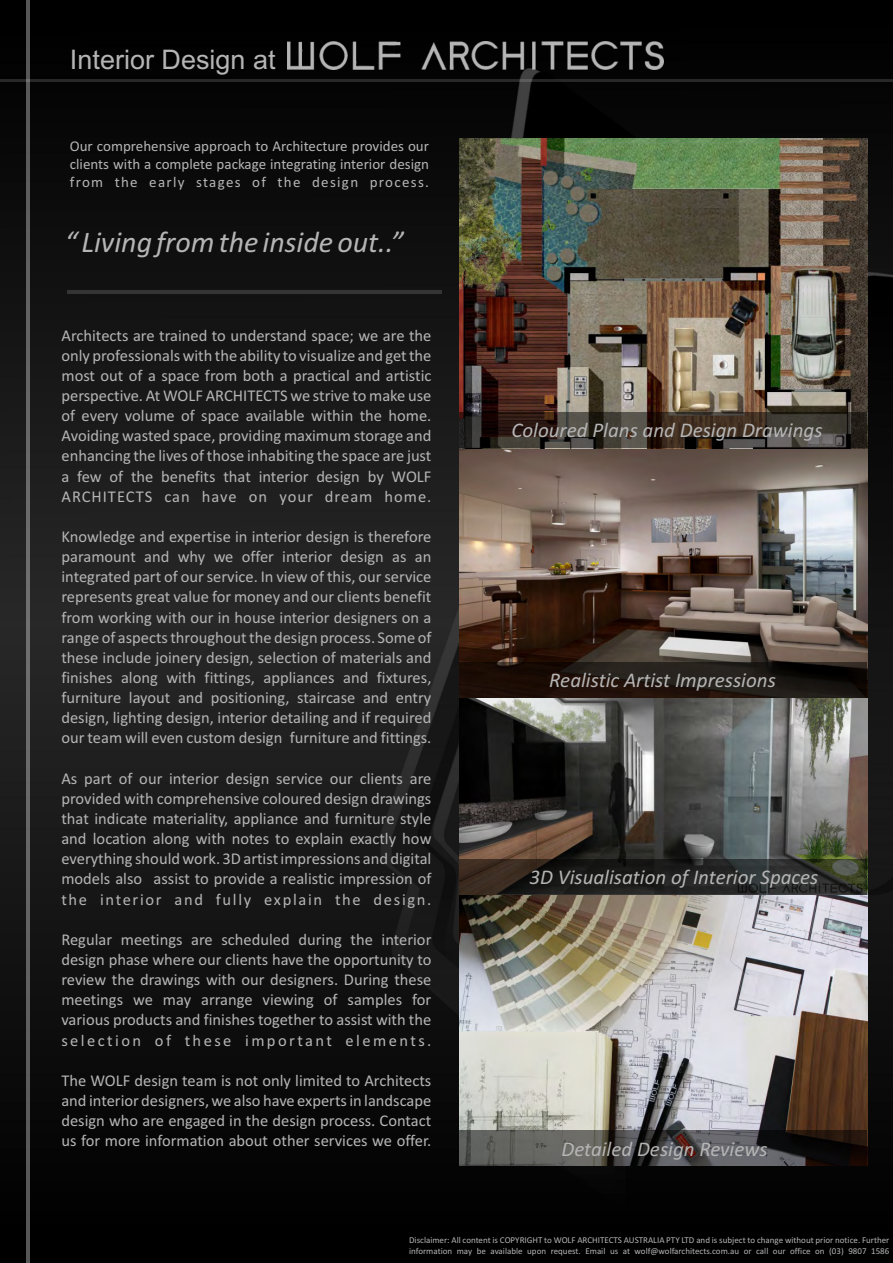
<style>
.page{position:relative;width:893px;height:1263px;background:#fff}
.page>*{position:absolute;margin:0;border:0;box-sizing:border-box;transform-origin:0 0}
.t1{font:italic 30px "Calibri";color:#b5b5b5}
.t2{font:27px "Arial";color:#b5b5b5}
.t3{font:italic 21px "Calibri";color:#b5b5b5}
.t4{font:16.5px/20.1px "Calibri";color:#b5b5b5;text-align:justify}
.t5{font:15px/18.3px "Calibri";letter-spacing:.09em;color:#b5b5b5;text-align:justify}
.t6{font:9px/10.9px "Calibri";color:#b5b5b5}
</style>
<div class="page">
<img style="left:0;top:0;width:893px;height:1263px">
<hr style="left:0;top:79px;width:893px;height:2px;background:#272727">
<img style="left:26px;top:0;width:4px;height:1263px">
<img style="left:288px;top:42px;width:375px;height:28px">
<img style="left:68px;top:291px;width:373px;height:2px">
<img style="left:459px;top:448px;width:408px;height:682px">
<img style="left:459px;top:138px;width:408px;height:274px">
<div style="left:459px;top:412px;width:408px;height:36px;background:#000;opacity:.5"></div>
<div style="left:459px;top:662px;width:408px;height:36px;background:#000;opacity:.5"></div>
<div style="left:459px;top:859px;width:408px;height:36px;background:#000;opacity:.5"></div>
<div style="left:459px;top:1130px;width:408px;height:36px;background:#000;opacity:.5"></div>
<h2 class="t2" style="left:70px;top:49px;width:207px">Interior Design at</h2>
<p class="t5" style="left:70px;top:138px;width:361px">Our comprehensive approach to Architecture provides our clients with a complete package integrating interior design from the early stages of the design process.</p>
<h1 class="t1" style="left:65px;top:229px;width:340px">“ Living from the inside out..”</h1>
<p class="t4" style="left:61px;top:326px;width:371px">Architects are trained to understand space; we are the only professionals with the ability to visualize and get the most out of a space from both a practical and artistic perspective. At WOLF ARCHITECTS we strive to make use of every volume of space available within the home.<br>Avoiding wasted space, providing maximum storage and enhancing the lives of those inhabiting the space are just a few of the benefits that interior design by WOLF ARCHITECTS can have on your dream home.</p>
<p class="t4" style="left:61px;top:528px;width:372px">Knowledge and expertise in interior design is therefore paramount and why we offer interior design as an integrated part of our service. In view of this, our service represents great value for money and our clients benefit from working with our in house interior designers on a range of aspects throughout the design process. Some of these include joinery design, selection of materials and finishes along with fittings, appliances and fixtures, furniture layout and positioning, staircase and entry design, lighting design, interior detailing and if required our team will even custom design furniture and fittings.</p>
<p class="t4" style="left:61px;top:769px;width:372px">As part of our interior design service our clients are provided with comprehensive coloured design drawings that indicate materiality, appliance and furniture style and location along with notes to explain exactly how everything should work. 3D artist impressions and digital models also assist to provide a realistic impression of the interior and fully explain the design.</p>
<p class="t4" style="left:61px;top:931px;width:371px">Regular meetings are scheduled during the interior design phase where our clients have the opportunity to review the drawings with our designers. During these meetings we may arrange viewing of samples for various products and finishes together to assist with the selection of these important elements.</p>
<p class="t4" style="left:61px;top:1072px;width:371px">The WOLF design team is not only limited to Architects and interior designers, we also have experts in landscape design who are engaged in the design process. Contact us for more information about other services we offer.</p>
<p class="t3" style="left:511px;top:421px;width:313px">Coloured Plans and Design Drawings</p>
<p class="t3" style="left:549px;top:671px;width:228px">Realistic Artist Impressions</p>
<p class="t3" style="left:529px;top:868px;width:290px">3D Visualisation of Interior Spaces</p>
<p class="t3" style="left:561px;top:1140px;width:208px">Detailed Design Reviews</p>
<p class="t6" style="left:409px;top:1235px;width:482px">Disclaimer: All content is COPYRIGHT to WOLF ARCHITECTS AUSTRALIA PTY LTD and is subject to change without prior notice. Further information may be available upon request. Email us at wolf@wolfarchitects.com.au or call our office on (03) 9807 1586</p>
</div>
